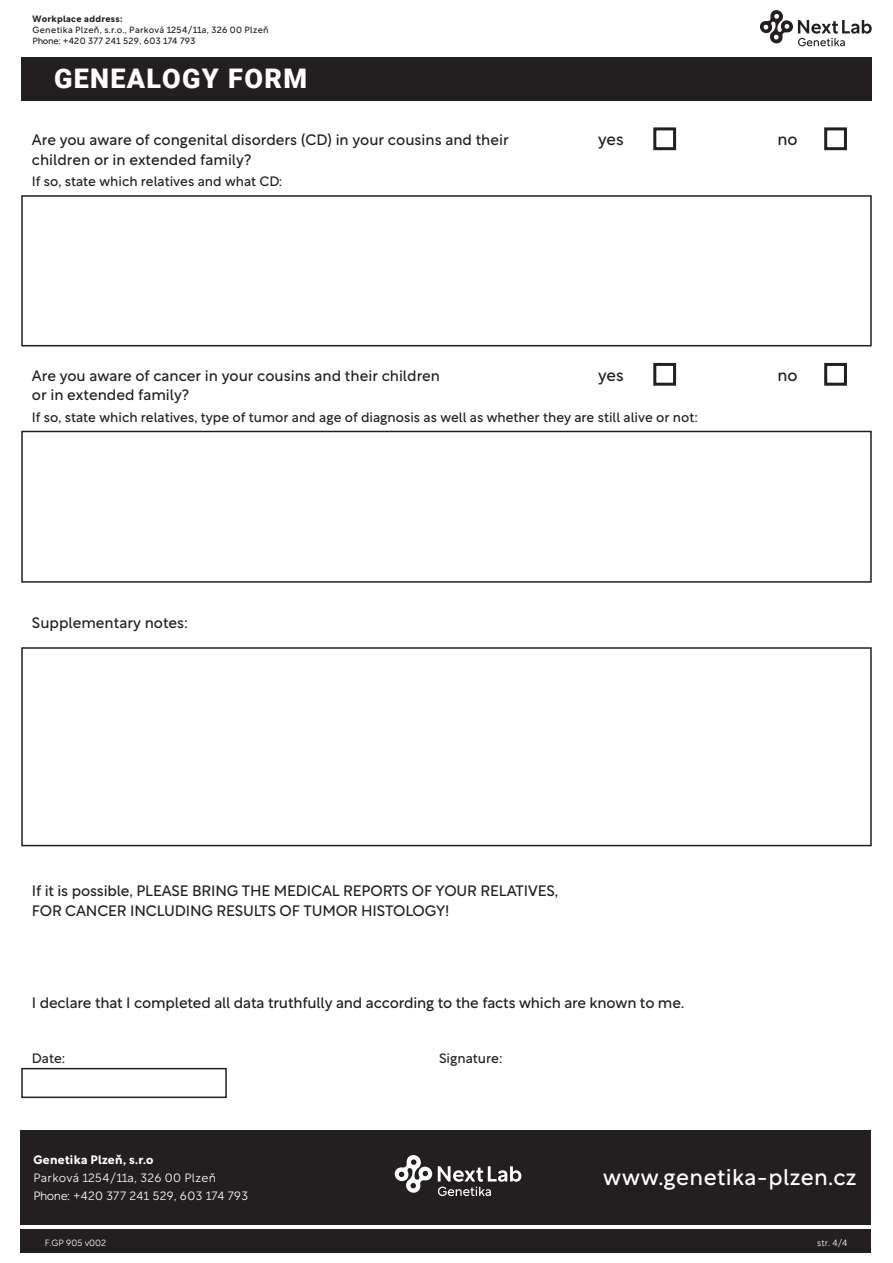
<style>
.page{position:relative;width:893px;height:1263px;background:#fff}
.page>*{position:absolute;margin:0;border:0;box-sizing:border-box;transform-origin:0 0}
.t1{font:900 27px "Roboto";letter-spacing:.05em;color:#fff}
.t2{font:22.5px "Rotunda";letter-spacing:.02em;color:#fff}
.t3{font:16.5px "Rotunda";color:#231f20}
.t4{font:15px/19.5px "Rotunda";letter-spacing:-.01em;color:#231f20}
.t5{font:13.5px "Rotunda";color:#231f20}
.t6{font:300 12px/18px "Rotunda";letter-spacing:.02em;color:#fff}
.t7{font:700 12px "Rotunda";letter-spacing:.025em;color:#fff}
.t8{font:9px/10.8px "Rotunda";letter-spacing:.035em;color:#231f20}
.t9{font:300 9px "Rotunda";color:#fff}
.t10{font:700 9px "Rotunda";letter-spacing:.035em;color:#231f20}
</style>
<div class="page">
<div style="left:653px;top:127px;width:23px;height:23px;border:3px solid #231f20"></div>
<div style="left:824px;top:127px;width:23px;height:23px;border:3px solid #231f20"></div>
<div style="left:21px;top:195px;width:851px;height:151px;border:2px solid #231f20"></div>
<div style="left:653px;top:363px;width:23px;height:23px;border:3px solid #231f20"></div>
<div style="left:824px;top:363px;width:23px;height:23px;border:3px solid #231f20"></div>
<div style="left:21px;top:431px;width:851px;height:152px;border:2px solid #231f20"></div>
<div style="left:21px;top:647px;width:851px;height:199px;border:2px solid #231f20"></div>
<div style="left:21px;top:1068px;width:206px;height:30px;border:2px solid #231f20"></div>
<div style="left:21px;top:1229px;width:850px;height:24px;background:#231f20"></div>
<div style="left:21px;top:1130px;width:850px;height:94px;background:#231f20"></div>
<svg style="left:394px;top:1155px;width:128px;height:41px"></svg>
<svg style="left:760px;top:10px;width:112px;height:36px"></svg>
<div style="left:21px;top:57px;width:851px;height:43px;background:#231f20"></div>
<p class="t10" style="left:32px;top:11px;width:92px">Workplace address:</p>
<p class="t8" style="left:32px;top:23px;width:238px">Genetika Plzeň, s.r.o., Parková 1254/11a, 326 00 Plzeň<br>Phone: +420 377 241 529, 603 174 793</p>
<h1 class="t1" style="left:54px;top:60px;width:254px">GENEALOGY FORM</h1>
<p class="t4" style="left:32px;top:129px;width:478px">Are you aware of congenital disorders (CD) in your cousins and their</p>
<p class="t3" style="left:598px;top:125px;width:27px">yes</p>
<p class="t3" style="left:777px;top:125px;width:22px">no</p>
<p class="t4" style="left:32px;top:148px;width:221px">children or in extended family?</p>
<p class="t5" style="left:32px;top:170px;width:252px">If so, state which relatives and what CD:</p>
<p class="t4" style="left:32px;top:364px;width:410px">Are you aware of cancer in your cousins and their children</p>
<p class="t3" style="left:598px;top:360px;width:27px">yes</p>
<p class="t3" style="left:777px;top:360px;width:22px">no</p>
<p class="t4" style="left:32px;top:384px;width:159px">or in extended family?</p>
<p class="t5" style="left:32px;top:405px;width:667px">If so, state which relatives, type of tumor and age of diagnosis as well as whether they are still alive or not:</p>
<p class="t4" style="left:32px;top:611px;width:158px">Supplementary notes:</p>
<p class="t4" style="left:32px;top:880px;width:528px">If it is possible, PLEASE BRING THE MEDICAL REPORTS OF YOUR RELATIVES,<br>FOR CANCER INCLUDING RESULTS OF TUMOR HISTOLOGY!</p>
<p class="t4" style="left:32px;top:992px;width:654px">I declare that I completed all data truthfully and according to the facts which are known to me.</p>
<p class="t5" style="left:32px;top:1046px;width:35px">Date:</p>
<p class="t5" style="left:439px;top:1046px;width:65px">Signature:</p>
<p class="t7" style="left:33px;top:1149px;width:122px">Genetika Plzeň, s.r.o</p>
<p class="t6" style="left:33px;top:1167px;width:216px">Parková 1254/11a, 326 00 Plzeň<br>Phone: +420 377 241 529, 603 174 793</p>
<h2 class="t2" style="left:603px;top:1158px;width:255px">www.genetika-plzen.cz</h2>
<p class="t9" style="left:45px;top:1235px;width:63px">F.GP 905 v002</p>
<p class="t9" style="left:817px;top:1235px;width:32px">str. 4/4</p>
</div>
